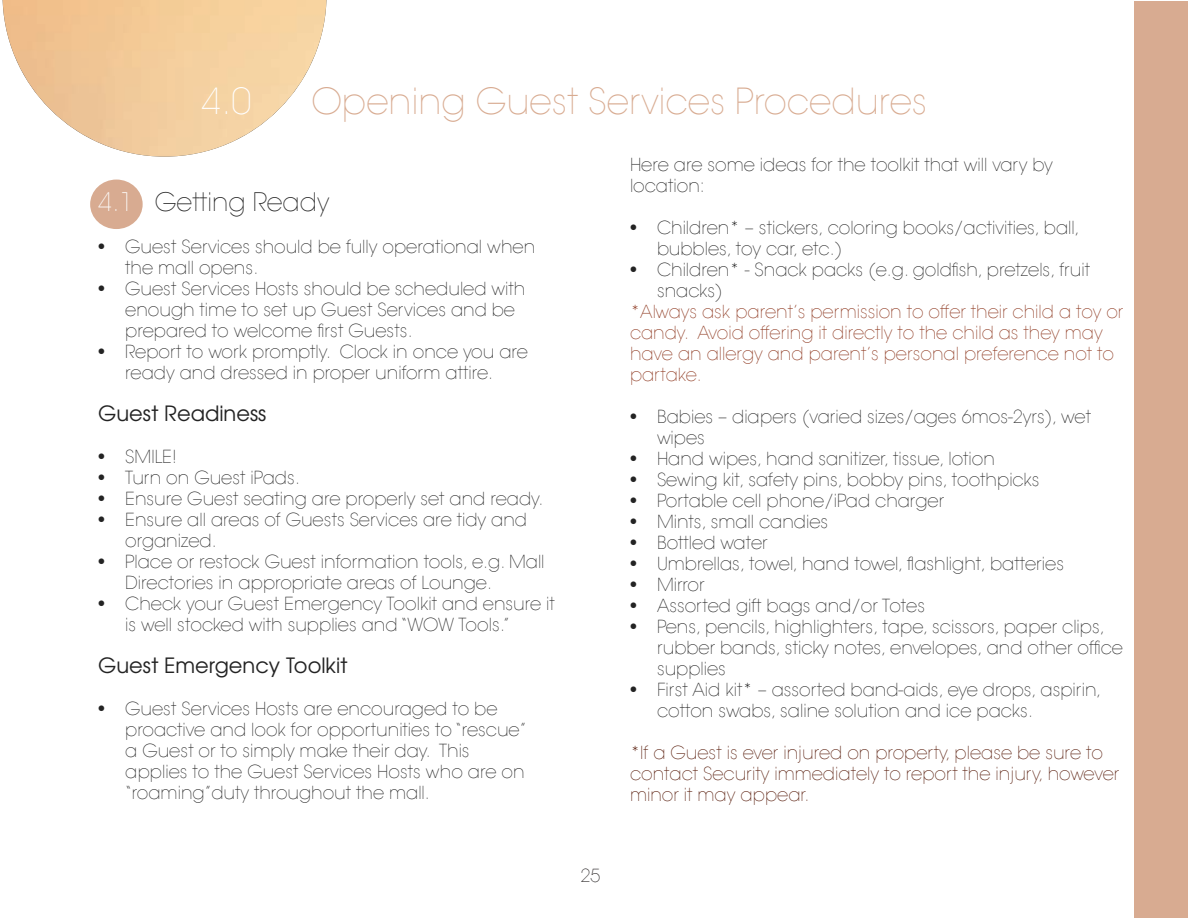
<style>
.page{position:relative;width:1188px;height:918px;background:#fff}
.page>*{position:absolute;margin:0;border:0;box-sizing:border-box;transform-origin:0 0}
.t1{font:200 36px "Avant Garde LT";color:#d8ab91}
.t2{font:200 36px "Avant Garde LT";color:#fff}
.t3{font:200 25.5px "Avant Garde LT";color:#232323}
.t4{font:21px "Te X Gyre Adventor";color:#232323}
.t5{font:200 18px/21px "Avant Garde LT";color:#232323}
.t6{font:200 18px/21px "Avant Garde LT";color:#8c351c}
.t7{font:200 18px/21px "Avant Garde LT";color:#571b0a}
.t8{font:200 18px "Avant Garde LT";color:#231f20}
.s1{color:#fff}
</style>
<div class="page">
<img style="left:3px;top:0;width:323px;height:157px">
<div style="left:90px;top:180px;width:53px;height:49px;background:#d8ab91;border-radius:50%"></div>
<div style="left:1134px;top:2px;width:54px;height:916px;background:#d8ab91"></div>
<h1 class="t2" style="left:202px;top:79px;width:51px">4.0</h1>
<h1 class="t1" style="left:311px;top:79px;width:617px">Opening Guest Services Procedures</h1>
<p class="t5" style="left:630px;top:155px;width:424px">Here are some ideas for the toolkit that will vary by location:</p>
<p class="t5" style="left:657px;top:218px;width:424px;text-indent:-27px">• Children* – stickers, coloring books/activities, ball, bubbles, toy car, etc.)</p>
<p class="t5" style="left:657px;top:260px;width:435px;text-indent:-27px">• Children* - Snack packs (e.g. goldfish, pretzels, fruit snacks)</p>
<p class="t6" style="left:630px;top:302px;width:495px">*Always ask parent’s permission to offer their child a toy or candy. Avoid offering it directly to the child as they may have an allergy and parent’s personal preference not to partake.</p>
<p class="t5" style="left:657px;top:407px;width:436px;text-indent:-27px">• Babies – diapers (varied sizes/ages 6mos-2yrs), wet wipes</p>
<p class="t5" style="left:630px;top:449px;width:366px">• Hand wipes, hand sanitizer, tissue, lotion</p>
<p class="t5" style="left:630px;top:470px;width:411px">• Sewing kit, safety pins, bobby pins, toothpicks</p>
<p class="t5" style="left:630px;top:491px;width:316px">• Portable cell phone/iPad charger</p>
<p class="t5" style="left:630px;top:512px;width:200px">• Mints, small candies</p>
<p class="t5" style="left:630px;top:533px;width:139px">• Bottled water</p>
<p class="t5" style="left:630px;top:554px;width:436px">• Umbrellas, towel, hand towel, flashlight, batteries</p>
<p class="t5" style="left:630px;top:575px;width:76px">• Mirror</p>
<p class="t5" style="left:630px;top:596px;width:297px">• Assorted gift bags and/or Totes</p>
<p class="t5" style="left:657px;top:617px;width:468px;text-indent:-27px">• Pens, pencils, highlighters, tape, scissors, paper clips, rubber bands, sticky notes, envelopes, and other office supplies</p>
<p class="t5" style="left:657px;top:680px;width:446px;text-indent:-27px">• First Aid kit* – assorted band-aids, eye drops, aspirin, cotton swabs, saline solution and ice packs.</p>
<p class="t7" style="left:630px;top:743px;width:491px">*If a Guest is ever injured on property, please be sure to contact Security immediately to report the injury, however minor it may appear.</p>
<h2 class="t3" style="left:98px;top:186px;width:233px"><span class="s1">4.1</span> Getting Ready</h2>
<p class="t5" style="left:125px;top:236px;width:412px;text-indent:-27px">• Guest Services should be fully operational when the mall opens.</p>
<p class="t5" style="left:125px;top:278px;width:402px;text-indent:-27px">• Guest Services Hosts should be scheduled with enough time to set up Guest Services and be prepared to welcome first Guests.</p>
<p class="t5" style="left:98px;top:341px;width:431px;text-align:center">• Report to work promptly. Clock in once you are ready and dressed in proper uniform attire.</p>
<p class="t4" style="left:98px;top:396px;width:170px">Guest Readiness</p>
<p class="t5" style="left:98px;top:446px;width:80px">• SMILE!</p>
<p class="t5" style="left:98px;top:467px;width:203px">• Turn on Guest iPads.</p>
<p class="t5" style="left:98px;top:488px;width:447px">• Ensure Guest seating are properly set and ready.</p>
<p class="t5" style="left:125px;top:509px;width:403px;text-indent:-27px">• Ensure all areas of Guests Services are tidy and organized.</p>
<p class="t5" style="left:125px;top:551px;width:421px;text-indent:-27px">• Place or restock Guest information tools, e.g. Mall<br>Directories in appropriate areas of Lounge.</p>
<p class="t5" style="left:125px;top:593px;width:431px;text-indent:-27px">• Check your Guest Emergency Toolkit and ensure it is well stocked with supplies and “WOW Tools.”</p>
<p class="t4" style="left:98px;top:648px;width:251px">Guest Emergency Toolkit</p>
<p class="t5" style="left:125px;top:698px;width:403px;text-indent:-27px">• Guest Services Hosts are encouraged to be proactive and look for opportunities to “rescue” a Guest or to simply make their day. This applies to the Guest Services Hosts who are on “roaming”duty throughout the mall.</p>
<p class="t8" style="left:580px;top:865px;width:21px">25</p>
</div>
